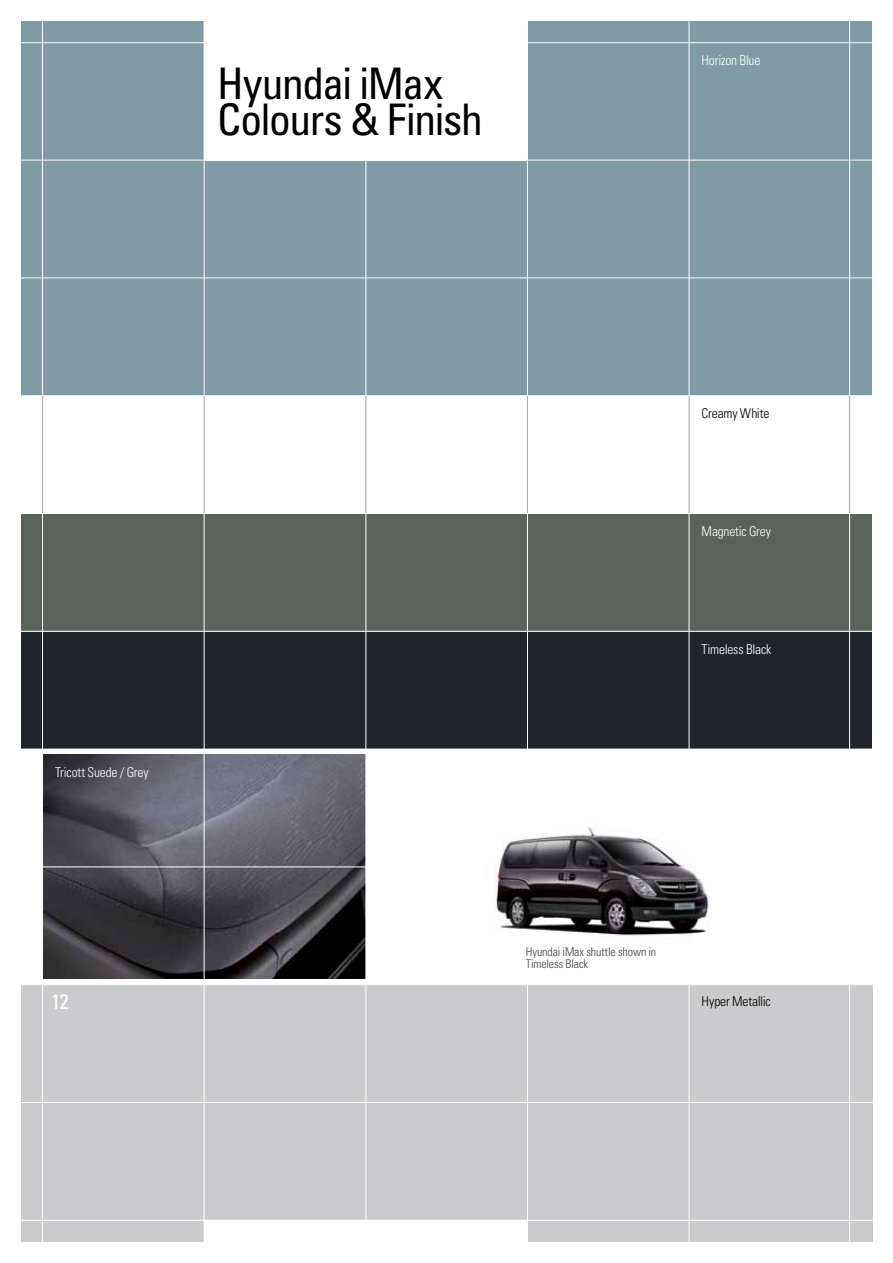
<style>
.page{position:relative;width:893px;height:1263px;background:#fff}
.page>*{position:absolute;margin:0;border:0;box-sizing:border-box;transform-origin:0 0}
.t1{font:condensed 43.5px/36px "Univers LT Std";letter-spacing:-.03em;color:#000}
.t2{font:condensed 21px "Univers LT Std";color:#fff}
.t3{font:300 condensed 13.5px "Univers LT Std";letter-spacing:-.015em;color:#fff}
.t4{font:300 condensed 13.5px "Univers LT Std";letter-spacing:-.01em;color:#000}
.t5{font:300 condensed 12px/12px "Univers LT Std";letter-spacing:-.01em;color:#414042}
</style>
<div class="page">
<div style="left:21px;top:21px;width:851px;height:375px;background:#809ba3"></div>
<div style="left:21px;top:631px;width:851px;height:118px;background:#22242b"></div>
<div style="left:21px;top:514px;width:851px;height:117px;background:#5a635b"></div>
<div style="left:21px;top:985px;width:852px;height:257px;background:#cbcbcd"></div>
<img style="left:43px;top:755px;width:322px;height:224px">
<div style="left:204px;top:0;width:323px;height:160px;background:#fff"></div>
<div style="left:204px;top:1220px;width:323px;height:43px;background:#fff"></div>
<hr style="left:20px;top:160px;width:857px;height:1px;background:#fff">
<hr style="left:204px;top:21px;width:1px;height:1221px;background:#fff">
<hr style="left:20px;top:278px;width:857px;height:1px;background:#fff">
<hr style="left:20px;top:395px;width:857px;height:1px;background:#fff">
<hr style="left:20px;top:866px;width:857px;height:1px;background:#fff">
<hr style="left:20px;top:1102px;width:857px;height:1px;background:#fff">
<hr style="left:20px;top:1220px;width:857px;height:1px;background:#fff">
<hr style="left:365px;top:21px;width:1px;height:1221px;background:#fff">
<hr style="left:527px;top:21px;width:1px;height:1221px;background:#fff">
<hr style="left:689px;top:21px;width:1px;height:1221px;background:#fff">
<hr style="left:849px;top:21px;width:1px;height:1221px;background:#fff">
<hr style="left:42px;top:21px;width:1px;height:1221px;background:#fff">
<hr style="left:20px;top:42px;width:857px;height:1px;background:#fff">
<hr style="left:204px;top:396px;width:1px;height:118px;background:#a7a9ac">
<hr style="left:365px;top:396px;width:1px;height:118px;background:#a7a9ac">
<hr style="left:527px;top:396px;width:1px;height:118px;background:#a7a9ac">
<hr style="left:689px;top:396px;width:1px;height:118px;background:#a7a9ac">
<hr style="left:849px;top:396px;width:1px;height:118px;background:#a7a9ac">
<hr style="left:42px;top:396px;width:1px;height:118px;background:#a7a9ac">
<hr style="left:20px;top:631px;width:857px;height:1px;background:#fff">
<hr style="left:20px;top:513px;width:857px;height:1px;background:#fff">
<img style="left:494px;top:827px;width:215px;height:109px">
<h1 class="t1" style="left:217px;top:65px;width:267px">Hyundai iMax<br>Colours &amp; Finish</h1>
<p class="t3" style="left:702px;top:52px;width:60px">Horizon Blue</p>
<p class="t3" style="left:55px;top:764px;width:95px">Tricott Suede / Grey</p>
<h2 class="t2" style="left:51px;top:988px;width:19px">12</h2>
<p class="t4" style="left:702px;top:406px;width:69px">Creamy White</p>
<p class="t3" style="left:702px;top:523px;width:71px">Magnetic Grey</p>
<p class="t3" style="left:702px;top:641px;width:71px">Timeless Black</p>
<p class="t5" style="left:526px;top:946px;width:132px">Hyundai iMax shuttle shown in<br>Timeless Black</p>
<p class="t4" style="left:702px;top:993px;width:71px">Hyper Metallic</p>
</div>
